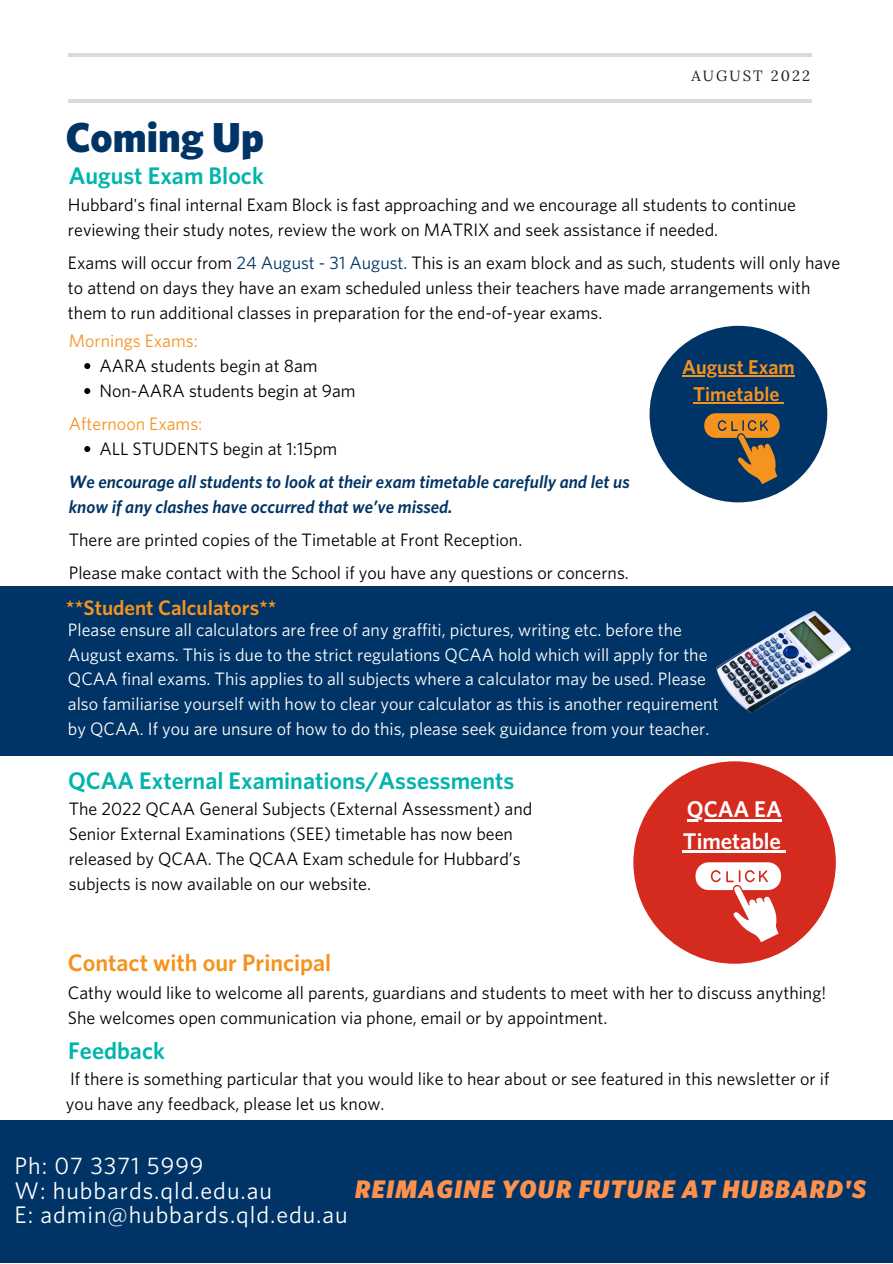
<style>
.page{position:relative;width:893px;height:1264px;background:#fff}
.page>*{position:absolute;margin:0;border:0;box-sizing:border-box;transform-origin:0 0}
.t1{font:900 42px "Whitney";color:#003466}
.t2{font:italic 900 25.5px "Whitney";letter-spacing:.04em;color:#ff914d}
.t3{font:24px/24.8px "Whitney";letter-spacing:.04em;color:#fff}
.t4{font:600 24px "Whitney";color:#01b5ac}
.t5{font:600 24px "Whitney";color:#f6921e}
.t6{font:600 22.8px/31.5px "Whitney";color:#fff}
.t7{font:600 21px "Whitney";color:#f6921e}
.t8{font:600 19.95px/27px "Whitney";color:#f6921e;text-align:center}
.t9{font:18px/25px "Whitney";color:#000}
.t10{font:18px/24.8px "Whitney";color:#fff}
.t11{font:italic 600 18px/25px "Whitney";color:#003466}
.t12{font:18px "Whitney";color:#f6921e}
.t13{font:14.85px "Lora";letter-spacing:.14em;color:#222}
.s1{color:#003466}
</style>
<div class="page">
<hr style="left:68px;top:99px;width:743px;height:3px;background:#000">
<hr style="left:69px;top:53px;width:743px;height:4px;background:#dadada">
<div style="left:0;top:1120px;width:892px;height:142px;background:#003466"></div>
<div style="left:649px;top:326px;width:178px;height:176px;background:#003466;border-radius:50%"></div>
<svg style="left:704px;top:413px;width:75px;height:71px"></svg>
<hr style="left:682px;top:375px;width:112px;height:1px;background:#f6921e">
<hr style="left:693px;top:402px;width:86px;height:1px;background:#f6921e">
<div style="left:633px;top:761px;width:202px;height:202px;background:#d52b1e;border-radius:50%"></div>
<svg style="left:695px;top:862px;width:86px;height:80px"></svg>
<hr style="left:686px;top:819px;width:95px;height:2px;background:#fff">
<hr style="left:682px;top:850px;width:99px;height:3px;background:#fff">
<svg style="left:781px;top:850px;width:4px;height:3px"></svg>
<div style="left:0;top:586px;width:892px;height:170px;background:#003466"></div>
<img style="left:716px;top:611px;width:134px;height:101px">
<svg style="left:84px;top:363px;width:6px;height:6px"></svg>
<svg style="left:84px;top:388px;width:6px;height:6px"></svg>
<svg style="left:84px;top:446px;width:6px;height:6px"></svg>
<h1 class="t1" style="left:66px;top:112px;width:199px">Coming Up</h1>
<p class="t13" style="left:691px;top:66px;width:120px">AUGUST 2022</p>
<h3 class="t4" style="left:69px;top:161px;width:196px">August Exam Block</h3>
<p class="t9" style="left:68px;top:192px;width:729px">Hubbard's final internal Exam Block is fast approaching and we encourage all students to continue reviewing their study notes, review the work on MATRIX and seek assistance if needed.</p>
<p class="t9" style="left:68px;top:250px;width:774px">Exams will occur from <span class="s1">24 August - 31 August.</span> This is an exam block and as such, students will only have to attend on days they have an exam scheduled unless their teachers have made arrangements with them to run additional classes in preparation for the end-of-year exams.</p>
<p class="t9" style="left:99px;top:352px;width:258px">AARA students begin at 8am<br>Non-AARA students begin at 9am</p>
<p class="t12" style="left:69px;top:329px;width:130px">Mornings Exams:</p>
<p class="t8" style="left:682px;top:353px;width:114px">August Exam<br>Timetable</p>
<p class="t12" style="left:69px;top:412px;width:135px">Afternoon Exams:</p>
<p class="t9" style="left:99px;top:435px;width:239px">ALL STUDENTS begin at 1:15pm</p>
<p class="t11" style="left:69px;top:469px;width:562px">We encourage all students to look at their exam timetable carefully and let us know if any clashes have occurred that we’ve missed.</p>
<p class="t9" style="left:69px;top:523px;width:561px;line-height:33px">There are printed copies of the Timetable at Front Reception.<br>Please make contact with the School if you have any questions or concerns.</p>
<p class="t7" style="left:66px;top:595px;width:212px">**Student Calculators**</p>
<p class="t10" style="left:68px;top:617px;width:652px">Please ensure all calculators are free of any graffiti, pictures, writing etc. before the August exams. This is due to the strict regulations QCAA hold which will apply for the QCAA final exams. This applies to all subjects where a calculator may be used. Please also familiarise yourself with how to clear your calculator as this is another requirement by QCAA. If you are unsure of how to do this, please seek guidance from your teacher.</p>
<h3 class="t4" style="left:68px;top:766px;width:447px">QCAA External Examinations/Assessments</h3>
<p class="t9" style="left:69px;top:796px;width:465px">The 2022 QCAA General Subjects (External Assessment) and Senior External Examinations (SEE) timetable has now been released by QCAA. The QCAA Exam schedule for Hubbard’s subjects is now available on our website.</p>
<h3 class="t5" style="left:68px;top:947px;width:265px">Contact with our Principal</h3>
<p class="t6" style="left:682px;top:793px;width:100px">QCAA EA<br>Timetable</p>
<p class="t9" style="left:68px;top:979px;width:759px">Cathy would like to welcome all parents, guardians and students to meet with her to discuss anything!<br>She welcomes open communication via phone, email or by appointment.</p>
<h3 class="t4" style="left:68px;top:1036px;width:98px">Feedback</h3>
<p class="t9" style="left:66px;top:1066px;width:764px">If there is something particular that you would like to hear about or see featured in this newsletter or if you have any feedback, please let us know.</p>
<h3 class="t3" style="left:15px;top:1152px;width:334px">Ph: 07 3371 5999<br>W: hubbards.qld.edu.au<br>E: admin@hubbards.qld.edu.au</h3>
<h2 class="t2" style="left:355px;top:1173px;width:512px">REIMAGINE YOUR FUTURE AT HUBBARD'S</h2>
</div>
